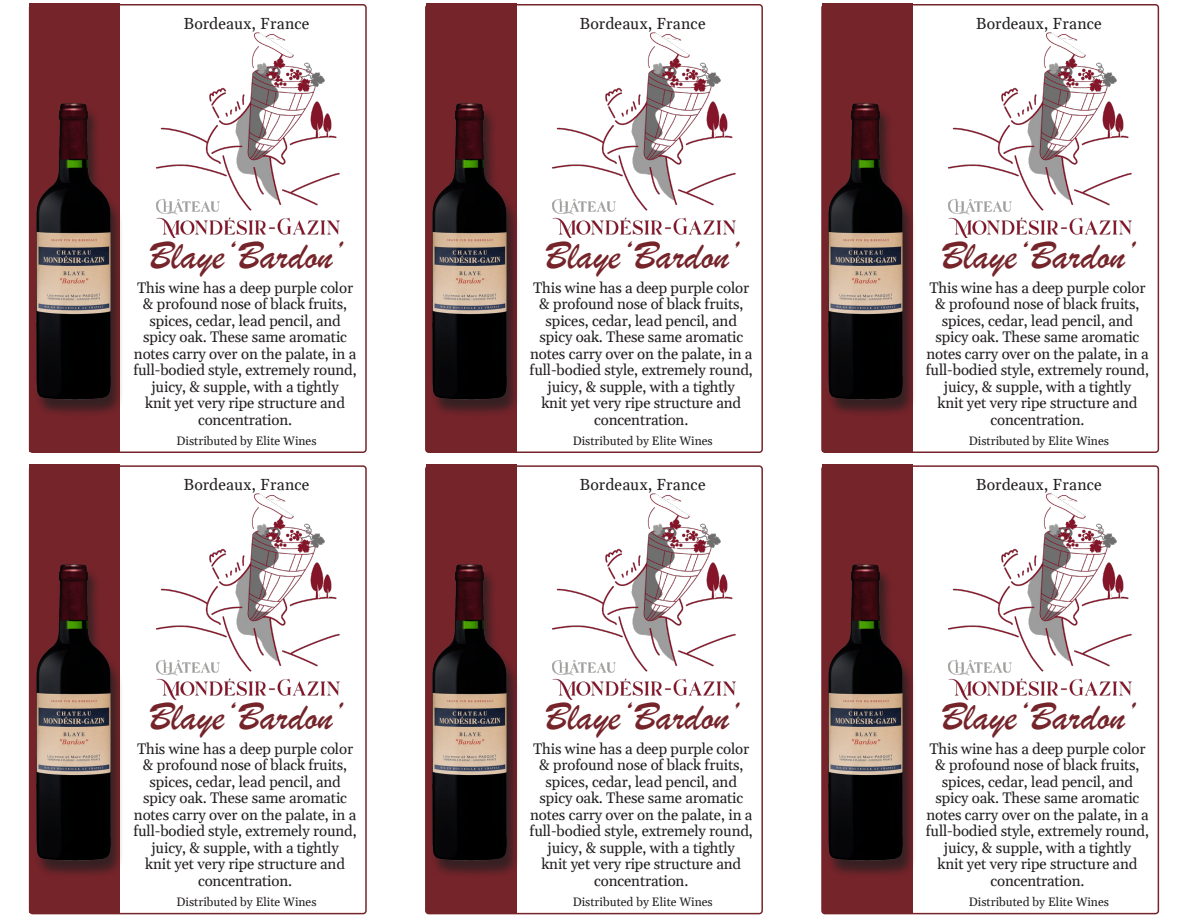
<style>
.page{position:relative;width:1188px;height:918px;background:#fff}
.page>*{position:absolute;margin:0;border:0;box-sizing:border-box;transform-origin:0 0}
.t1{font:40.5px "Brush Script";color:#75242a}
.t2{font:15.75px "Gelasio";letter-spacing:.01em;color:#231f20}
.t3{font:15px/16.5px "Gelasio";letter-spacing:-.01em;color:#231f20;text-align:center}
.t4{font:12px "Gelasio";color:#231f20}
</style>
<div class="page">
<div style="left:29px;top:4px;width:338px;height:449px;border:2px solid #75242a;border-radius:3px"></div>
<div style="left:30px;top:3px;width:90px;height:449px;background:#75242a"></div>
<div style="left:34px;top:106px;width:90px;height:312px;background:#231f20;opacity:.75"></div>
<img style="left:34px;top:103px;width:79px;height:299px">
<img style="left:156px;top:32px;width:184px;height:206px">
<div style="left:29px;top:465px;width:338px;height:449px;border:2px solid #75242a;border-radius:3px"></div>
<div style="left:30px;top:465px;width:90px;height:448px;background:#75242a"></div>
<div style="left:34px;top:567px;width:90px;height:312px;background:#231f20;opacity:.75"></div>
<img style="left:34px;top:564px;width:79px;height:300px">
<img style="left:156px;top:493px;width:184px;height:206px">
<div style="left:425px;top:4px;width:338px;height:449px;border:2px solid #75242a;border-radius:3px"></div>
<div style="left:426px;top:3px;width:90px;height:449px;background:#75242a"></div>
<div style="left:431px;top:106px;width:89px;height:312px;background:#231f20;opacity:.75"></div>
<img style="left:431px;top:103px;width:79px;height:299px">
<img style="left:552px;top:32px;width:184px;height:206px">
<div style="left:425px;top:465px;width:338px;height:449px;border:2px solid #75242a;border-radius:3px"></div>
<div style="left:426px;top:465px;width:90px;height:448px;background:#75242a"></div>
<div style="left:431px;top:567px;width:89px;height:312px;background:#231f20;opacity:.75"></div>
<img style="left:431px;top:564px;width:79px;height:300px">
<img style="left:552px;top:493px;width:184px;height:206px">
<div style="left:821px;top:4px;width:338px;height:449px;border:2px solid #75242a;border-radius:3px"></div>
<div style="left:822px;top:3px;width:91px;height:449px;background:#75242a"></div>
<div style="left:827px;top:106px;width:89px;height:312px;background:#231f20;opacity:.75"></div>
<img style="left:827px;top:103px;width:79px;height:299px">
<img style="left:948px;top:32px;width:184px;height:206px">
<div style="left:821px;top:465px;width:338px;height:449px;border:2px solid #75242a;border-radius:3px"></div>
<div style="left:822px;top:465px;width:91px;height:448px;background:#75242a"></div>
<div style="left:827px;top:567px;width:89px;height:312px;background:#231f20;opacity:.75"></div>
<img style="left:827px;top:564px;width:79px;height:300px">
<img style="left:948px;top:493px;width:184px;height:206px">
<p class="t2" style="left:184px;top:9px;width:127px">Bordeaux, France</p>
<p class="t2" style="left:580px;top:9px;width:127px">Bordeaux, France</p>
<p class="t2" style="left:976px;top:9px;width:127px">Bordeaux, France</p>
<p class="t1" style="left:149px;top:231px;width:196px">Blaye‘Bardon’</p>
<p class="t1" style="left:545px;top:231px;width:196px">Blaye‘Bardon’</p>
<p class="t1" style="left:942px;top:231px;width:196px">Blaye‘Bardon’</p>
<p class="t3" style="left:133px;top:277px;width:225px">This wine has a deep purple color &amp; profound nose of black fruits, spices, cedar, lead pencil, and spicy oak. These same aromatic notes carry over on the palate, in a full-bodied style, extremely round, juicy, &amp; supple, with a tightly<br>knit yet very ripe structure and concentration.</p>
<p class="t3" style="left:530px;top:277px;width:225px">This wine has a deep purple color &amp; profound nose of black fruits, spices, cedar, lead pencil, and spicy oak. These same aromatic notes carry over on the palate, in a full-bodied style, extremely round, juicy, &amp; supple, with a tightly<br>knit yet very ripe structure and concentration.</p>
<p class="t3" style="left:926px;top:277px;width:225px">This wine has a deep purple color &amp; profound nose of black fruits, spices, cedar, lead pencil, and spicy oak. These same aromatic notes carry over on the palate, in a full-bodied style, extremely round, juicy, &amp; supple, with a tightly<br>knit yet very ripe structure and concentration.</p>
<p class="t4" style="left:177px;top:430px;width:142px">Distributed by Elite Wines</p>
<p class="t4" style="left:573px;top:430px;width:142px">Distributed by Elite Wines</p>
<p class="t4" style="left:969px;top:430px;width:142px">Distributed by Elite Wines</p>
<p class="t2" style="left:184px;top:471px;width:127px">Bordeaux, France</p>
<p class="t2" style="left:580px;top:471px;width:127px">Bordeaux, France</p>
<p class="t2" style="left:976px;top:471px;width:127px">Bordeaux, France</p>
<p class="t1" style="left:149px;top:692px;width:196px">Blaye‘Bardon’</p>
<p class="t1" style="left:545px;top:692px;width:196px">Blaye‘Bardon’</p>
<p class="t1" style="left:942px;top:692px;width:196px">Blaye‘Bardon’</p>
<p class="t3" style="left:133px;top:738px;width:225px">This wine has a deep purple color &amp; profound nose of black fruits, spices, cedar, lead pencil, and spicy oak. These same aromatic notes carry over on the palate, in a full-bodied style, extremely round, juicy, &amp; supple, with a tightly<br>knit yet very ripe structure and concentration.</p>
<p class="t3" style="left:530px;top:738px;width:225px">This wine has a deep purple color &amp; profound nose of black fruits, spices, cedar, lead pencil, and spicy oak. These same aromatic notes carry over on the palate, in a full-bodied style, extremely round, juicy, &amp; supple, with a tightly<br>knit yet very ripe structure and concentration.</p>
<p class="t3" style="left:926px;top:738px;width:225px">This wine has a deep purple color &amp; profound nose of black fruits, spices, cedar, lead pencil, and spicy oak. These same aromatic notes carry over on the palate, in a full-bodied style, extremely round, juicy, &amp; supple, with a tightly<br>knit yet very ripe structure and concentration.</p>
<p class="t4" style="left:177px;top:891px;width:142px">Distributed by Elite Wines</p>
<p class="t4" style="left:573px;top:891px;width:142px">Distributed by Elite Wines</p>
<p class="t4" style="left:969px;top:891px;width:142px">Distributed by Elite Wines</p>
</div>
